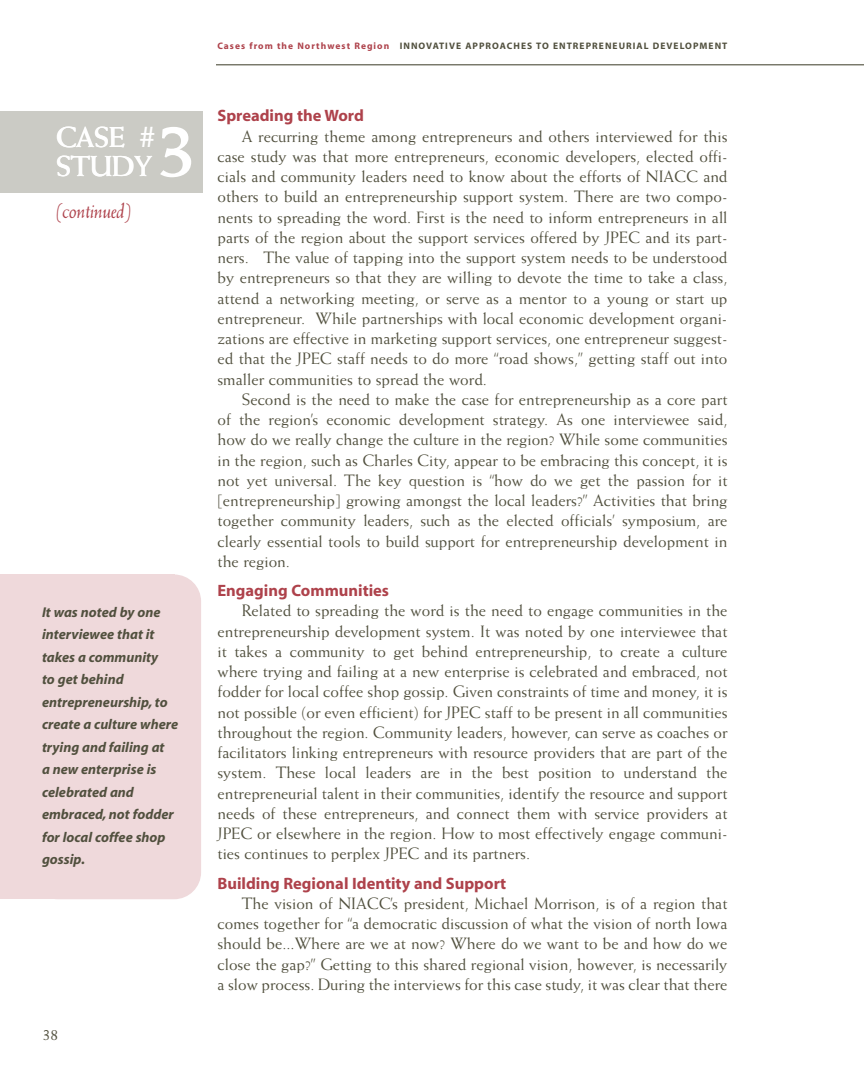
<style>
.page{position:relative;width:864px;height:1080px;background:#fff}
.page>*{position:absolute;margin:0;border:0;box-sizing:border-box;transform-origin:0 0}
.t1{font:700 84.6px "Weiss";color:#fff}
.t2{font:700 35.55px "Weiss";color:#fff}
.t3{font:700 28.95px/28.5px "Weiss";letter-spacing:-.03em;color:#fff}
.t4{font:italic 21px "Weiss";letter-spacing:-.02em;color:#ae424b}
.t5{font:16.5px/20.2px "Weiss";color:#51503e;text-align:justify}
.t6{font:700 16.5px "Myriad";color:#ae424b}
.t7{font:italic 700 14.25px/22.5px "Myriad";color:#51503e}
.t8{font:700 9.45px "Myriad";letter-spacing:.11em;color:#51503e}
.s1{color:#ae424b}
</style>
<div class="page">
<hr style="left:216px;top:64px;width:648px;height:1px;background:#51503e">
<div style="left:31px;top:575px;width:170px;height:324px;background:#efd9db;border-radius:27px"></div>
<div style="left:0;top:574px;width:175px;height:325px;background:#efd9db"></div>
<div style="left:0;top:111px;width:202px;height:81px;background:#cbcbc5"></div>
<h2 class="t2" style="left:138px;top:122px;width:21px">#</h2>
<h1 class="t1" style="left:152px;top:116px;width:49px">3</h1>
<h3 class="t3" style="left:56px;top:126px;width:98px">CASE<br>STUDY</h3>
<p class="t4" style="left:56px;top:202px;width:77px">(continued)</p>
<p class="t7" style="left:42px;top:602px;width:138px">It was noted by one interviewee that it takes a community<br>to get behind entrepreneurship, to create a culture where trying and failing at<br>a new enterprise is celebrated and embraced, not fodder for local coffee shop gossip.</p>
<p class="t5" style="left:42px;top:1025px;width:18px">38</p>
<p class="t8" style="left:217px;top:42px;width:512px"><span class="s1">Cases from the Northwest Region</span> INNOVATIVE APPROACHES TO ENTREPRENEURIAL DEVELOPMENT</p>
<p class="t6" style="left:217px;top:110px;width:148px">Spreading the Word</p>
<p class="t5" style="left:217px;top:127px;width:512px;text-indent:24px">A recurring theme among entrepreneurs and others interviewed for this case study was that more entrepreneurs, economic developers, elected offi&shy;cials and community leaders need to know about the efforts of NIACC and others to build an entrepreneurship support system. There are two compo&shy;nents to spreading the word. First is the need to inform entrepreneurs in all parts of the region about the support services offered by JPEC and its part&shy;ners. The value of tapping into the support system needs to be understood by entrepreneurs so that they are willing to devote the time to take a class, attend a networking meeting, or serve as a mentor to a young or start up entrepreneur. While partnerships with local economic development organi&shy;zations are effective in marketing support services, one entrepreneur suggest&shy;ed that the JPEC staff needs to do more “road shows,” getting staff out into smaller communities to spread the word.</p>
<p class="t5" style="left:217px;top:390px;width:512px;text-indent:24px">Second is the need to make the case for entrepreneurship as a core part of the region’s economic development strategy. As one interviewee said, how do we really change the culture in the region? While some communities in the region, such as Charles City, appear to be embracing this concept, it is not yet universal. The key question is “how do we get the passion for it [entrepreneurship] growing amongst the local leaders?” Activities that bring together community leaders, such as the elected officials’ symposium, are clearly essential tools to build support for entrepreneurship development in the region.</p>
<p class="t6" style="left:217px;top:584px;width:173px">Engaging Communities</p>
<p class="t5" style="left:217px;top:602px;width:512px;text-indent:24px">Related to spreading the word is the need to engage communities in the entrepreneurship development system. It was noted by one interviewee that it takes a community to get behind entrepreneurship, to create a culture where trying and failing at a new enterprise is celebrated and embraced, not fodder for local coffee shop gossip. Given constraints of time and money, it is not possible (or even efficient) for JPEC staff to be present in all communities throughout the region. Community leaders, however, can serve as coaches or facilitators linking entrepreneurs with resource providers that are part of the system. These local leaders are in the best position to understand the entrepreneurial talent in their communities, identify the resource and support needs of these entrepreneurs, and connect them with service providers at JPEC or elsewhere in the region. How to most effectively engage communi&shy;ties continues to perplex JPEC and its partners.</p>
<p class="t6" style="left:217px;top:877px;width:290px">Building Regional Identity and Support</p>
<p class="t5" style="left:217px;top:894px;width:512px;text-indent:24px">The vision of NIACC’s president, Michael Morrison, is of a region that comes together for “a democratic discussion of what the vision of north Iowa should be...Where are we at now? Where do we want to be and how do we close the gap?” Getting to this shared regional vision, however, is necessarily a slow process. During the interviews for this case study, it was clear that there</p>
</div>
